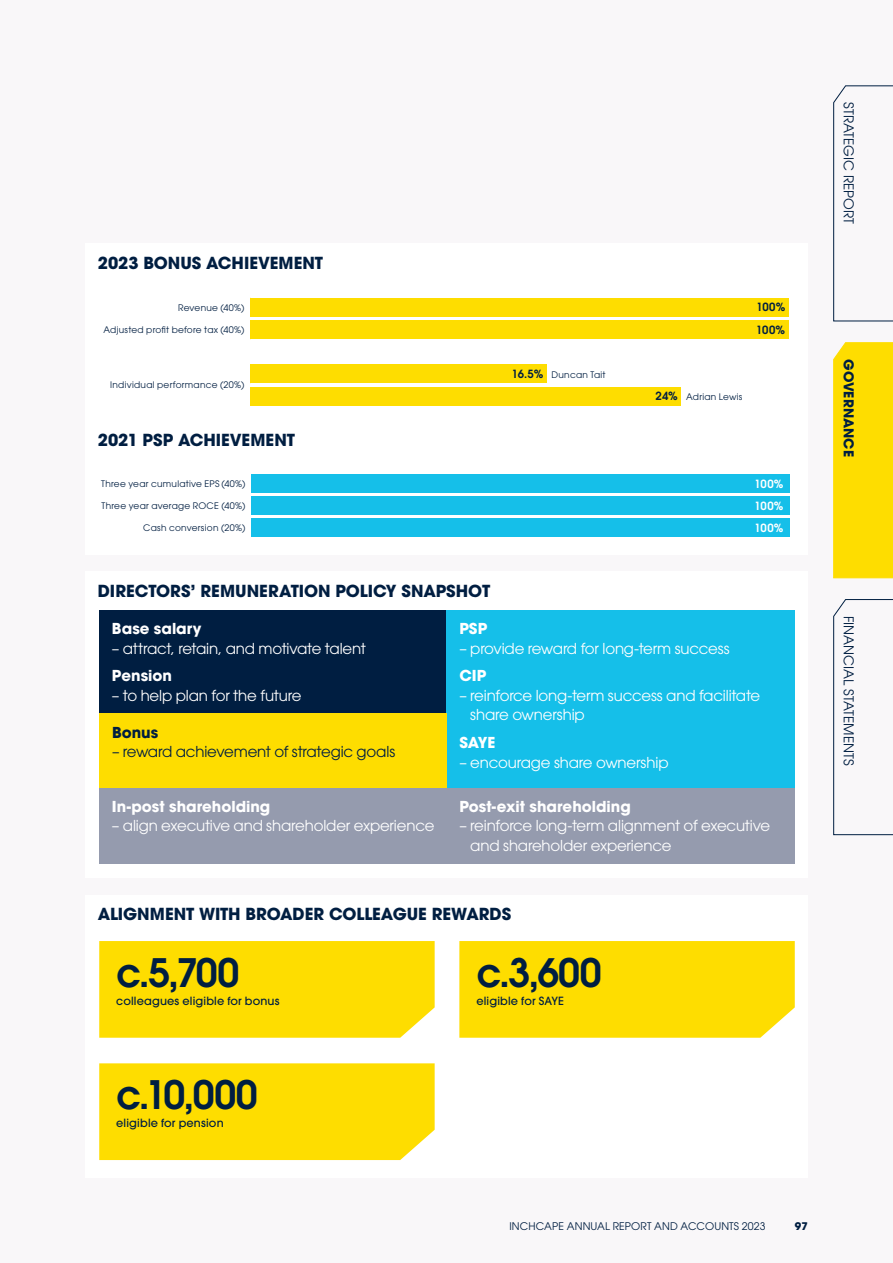
<style>
.page{position:relative;width:893px;height:1263px;background:#f9f7f9}
.page>*{position:absolute;margin:0;border:0;box-sizing:border-box;transform-origin:0 0}
.t1{font:600 39px "ITC Avant Garde Pro";letter-spacing:-.005em;color:#001e41}
.t2{font:700 16.5px "ITC Avant Garde Pro";letter-spacing:-.005em;color:#001e41}
.t3{font:15px/19.5px "ITC Avant Garde Pro";letter-spacing:-.01em;color:#fff}
.t4{font:700 15px "ITC Avant Garde Pro";color:#fff}
.t5{font:15px "ITC Avant Garde Pro";letter-spacing:-.01em;color:#001e41}
.t6{font:700 15px "ITC Avant Garde Pro";color:#001e41}
.t7{font:13.5px "ITC Avant Garde Pro";letter-spacing:.005em;color:#001e41}
.t8{font:700 13.5px "ITC Avant Garde Pro";letter-spacing:.005em;color:#001e41}
.t9{font:500 11.25px "ITC Avant Garde Pro";letter-spacing:.015em;color:#001e41}
.t10{font:600 11.25px "ITC Avant Garde Pro";color:#001e41}
.t11{font:600 11.25px/21.1px "ITC Avant Garde Pro";letter-spacing:.015em;color:#fff}
.t12{font:10.5px "ITC Avant Garde Pro";letter-spacing:.01em;color:#001e41}
.t13{font:700 10.5px "ITC Avant Garde Pro";color:#001e41}
.t14{font:9px "ITC Avant Garde Pro";letter-spacing:.03em;color:#001e41}
</style>
<div class="page">
<div style="left:85px;top:572px;width:723px;height:306px;background:#fff"></div>
<div style="left:99px;top:610px;width:348px;height:104px;background:#001e41"></div>
<div style="left:99px;top:788px;width:348px;height:76px;background:#959bae"></div>
<div style="left:447px;top:610px;width:348px;height:179px;background:#15bfe9"></div>
<div style="left:447px;top:788px;width:348px;height:76px;background:#959bae"></div>
<div style="left:99px;top:714px;width:348px;height:74px;background:#fedd00"></div>
<div style="left:85px;top:244px;width:723px;height:311px;background:#fff"></div>
<div style="left:250px;top:365px;width:296px;height:18px;background:#fedd00"></div>
<div style="left:250px;top:387px;width:431px;height:19px;background:#fedd00"></div>
<div style="left:250px;top:298px;width:539px;height:19px;background:#fedd00"></div>
<div style="left:250px;top:320px;width:539px;height:19px;background:#fedd00"></div>
<div style="left:251px;top:474px;width:539px;height:19px;background:#15bfe9"></div>
<div style="left:251px;top:496px;width:539px;height:19px;background:#15bfe9"></div>
<div style="left:251px;top:518px;width:539px;height:19px;background:#15bfe9"></div>
<div style="left:85px;top:895px;width:723px;height:283px;background:#fff"></div>
<div style="left:99px;top:1063px;width:336px;height:97px;background:#fedd00"></div>
<div style="left:459px;top:941px;width:336px;height:97px;background:#fedd00"></div>
<div style="left:99px;top:941px;width:336px;height:97px;background:#fedd00"></div>
<div style="left:833px;top:342px;width:60px;height:236px;background:#fedd00"></div>
<svg style="left:833px;top:599px;width:60px;height:236px"></svg>
<svg style="left:833px;top:85px;width:60px;height:236px"></svg>
<p class="t2" style="left:98px;top:252px;width:227px">2023 BONUS ACHIEVEMENT</p>
<p class="t14" style="left:178px;top:302px;width:68px">Revenue (40%)</p>
<p class="t10" style="left:756px;top:299px;width:31px">100%</p>
<p class="t14" style="left:103px;top:324px;width:143px">Adjusted profit before tax (40%)</p>
<p class="t10" style="left:756px;top:322px;width:31px">100%</p>
<p class="t14" style="left:110px;top:379px;width:136px">Individual performance (20%)</p>
<p class="t2" style="left:98px;top:429px;width:199px">2021 PSP ACHIEVEMENT</p>
<p class="t10" style="left:512px;top:367px;width:33px">16.5%</p>
<p class="t14" style="left:551px;top:369px;width:56px">Duncan Tait</p>
<p class="t10" style="left:656px;top:389px;width:24px">24%</p>
<p class="t14" style="left:686px;top:391px;width:58px">Adrian Lewis</p>
<p class="t14" style="left:101px;top:478px;width:146px">Three year cumulative EPS (40%)</p>
<p class="t11" style="left:755px;top:474px;width:31px">100%<br>100%</p>
<p class="t14" style="left:143px;top:522px;width:104px">Cash conversion (20%)</p>
<p class="t14" style="left:102px;top:500px;width:145px">Three year average ROCE (40%)</p>
<p class="t11" style="left:755px;top:517px;width:31px">100%</p>
<p class="t2" style="left:98px;top:580px;width:394px">DIRECTORS’ REMUNERATION POLICY SNAPSHOT</p>
<p class="t4" style="left:112px;top:618px;width:91px">Base salary</p>
<p class="t3" style="left:112px;top:638px;width:255px">– attract, retain, and motivate talent</p>
<p class="t4" style="left:112px;top:666px;width:62px">Pension</p>
<p class="t3" style="left:112px;top:685px;width:191px">– to help plan for the future</p>
<p class="t4" style="left:459px;top:618px;width:30px">PSP</p>
<p class="t3" style="left:459px;top:638px;width:272px">– provide reward for long-term success</p>
<p class="t4" style="left:459px;top:666px;width:28px">CIP</p>
<p class="t3" style="left:470px;top:685px;width:292px;text-indent:-11px">– reinforce long-term success and facilitate share ownership</p>
<p class="t4" style="left:459px;top:732px;width:38px">SAYE</p>
<p class="t3" style="left:459px;top:752px;width:211px">– encourage share ownership</p>
<p class="t4" style="left:459px;top:796px;width:173px">Post-exit shareholding</p>
<p class="t3" style="left:470px;top:816px;width:301px;text-indent:-11px">– reinforce long-term alignment of executive and shareholder experience</p>
<p class="t6" style="left:112px;top:722px;width:48px">Bonus</p>
<p class="t5" style="left:112px;top:742px;width:285px">– reward achievement of strategic goals</p>
<p class="t4" style="left:112px;top:796px;width:160px">In-post shareholding</p>
<p class="t3" style="left:112px;top:816px;width:324px">– align executive and shareholder experience</p>
<p class="t2" style="left:98px;top:903px;width:415px">ALIGNMENT WITH BROADER COLLEAGUE REWARDS</p>
<h1 class="t1" style="left:116px;top:947px;width:125px">c.5,700</h1>
<p class="t9" style="left:116px;top:993px;width:165px">colleagues eligible for bonus</p>
<h1 class="t1" style="left:116px;top:1069px;width:143px">c.10,000</h1>
<p class="t9" style="left:116px;top:1116px;width:109px">eligible for pension</p>
<h1 class="t1" style="left:476px;top:947px;width:127px">c.3,600</h1>
<p class="t9" style="left:476px;top:993px;width:89px">eligible for SAYE</p>
<p class="t7" style="left:857px;top:102px;width:123px;rotate:90deg">STRATEGIC REPORT</p>
<p class="t8" style="left:858px;top:359px;width:99px;rotate:90deg">GOVERNANCE</p>
<p class="t7" style="left:857px;top:616px;width:151px;rotate:90deg">FINANCIAL STATEMENTS</p>
<p class="t12" style="left:509px;top:1220px;width:258px">INCHCAPE ANNUAL REPORT AND ACCOUNTS 2023</p>
<p class="t13" style="left:795px;top:1219px;width:14px">97</p>
</div>
